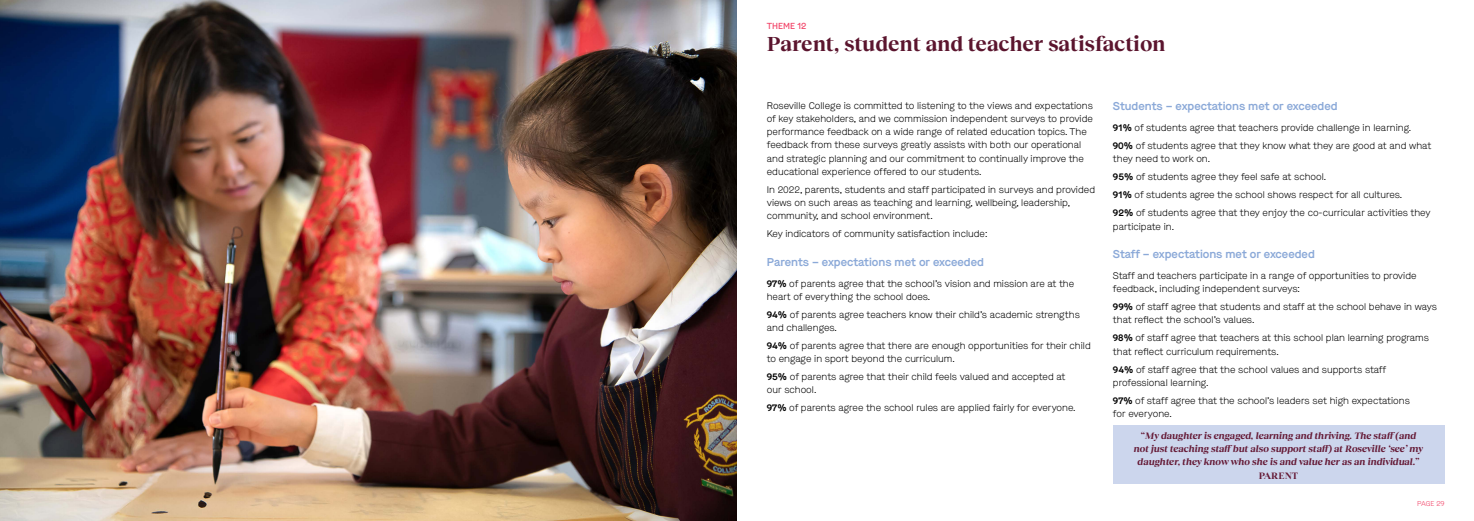
<style>
.page{position:relative;width:1474px;height:521px;background:#fff}
.page>*{position:absolute;margin:0;border:0;box-sizing:border-box;transform-origin:0 0}
.t1{font:700 21px "Reckless Neue";color:#5b152e}
.t2{font:600 11.38px "Maison";color:#8ba9d8}
.t3{font:300 9.62px/13.1px "Maison";color:#000}
.t4{font:italic 700 9.62px/13.1px "Reckless Neue";color:#641935;text-align:center}
.t5{font:500 8.75px "Maison";color:#f24468}
.t6{font:300 7px "Maison";letter-spacing:-.02em;color:#f24468}
.s1{font-weight:600}
.s2{font-weight:600;font-style:normal}
.s3{font-style:normal}
</style>
<div class="page">
<div style="left:1112px;top:425px;width:332px;height:58px;background:#ccd6ed"></div>
<img style="left:0;top:0;width:737px;height:521px">
<p class="t5" style="left:766px;top:20px;width:41px">THEME 12</p>
<h1 class="t1" style="left:766px;top:29px;width:400px">Parent, student and teacher satisfaction</h1>
<p class="t3" style="left:766px;top:99px;width:328px">Roseville College is committed to listening to the views and expectations of key stakeholders, and we commission independent surveys to provide performance feedback on a wide range of related education topics. The feedback from these surveys greatly assists with both our operational and strategic planning and our commitment to continually improve the educational experience offered to our students.</p>
<p class="t3" style="left:766px;top:183px;width:330px">In 2022, parents, students and staff participated in surveys and provided views on such areas as teaching and learning, wellbeing, leadership, community, and school environment.</p>
<p class="t3" style="left:766px;top:227px;width:222px">Key indicators of community satisfaction include:</p>
<p class="t2" style="left:766px;top:254px;width:219px">Parents – expectations met or exceeded</p>
<p class="t3" style="left:766px;top:276px;width:309px"><span class="s1">97%</span> of parents agree that the school’s vision and mission are at the heart of everything the school does.</p>
<p class="t3" style="left:766px;top:308px;width:314px"><span class="s1">94%</span> of parents agree teachers know their child’s academic strengths and challenges.</p>
<p class="t3" style="left:766px;top:339px;width:325px"><span class="s1">94%</span> of parents agree that there are enough opportunities for their child to engage in sport beyond the curriculum.</p>
<p class="t3" style="left:766px;top:370px;width:300px"><span class="s1">95%</span> of parents agree that their child feels valued and accepted at our school.</p>
<p class="t3" style="left:766px;top:401px;width:310px"><span class="s1">97%</span> of parents agree the school rules are applied fairly for everyone.</p>
<p class="t2" style="left:1112px;top:98px;width:226px">Students – expectations met or exceeded</p>
<p class="t3" style="left:1112px;top:118px;width:319px;line-height:18.1px"><span class="s1">91%</span> of students agree that teachers provide challenge in learning.<br><span class="s1">90%</span> of students agree that they know what they are good at and what</p>
<p class="t3" style="left:1112px;top:150px;width:319px;line-height:18.1px">they need to work on.<br><span class="s1">95%</span> of students agree they feel safe at school.<br><span class="s1">91%</span> of students agree the school shows respect for all cultures.<br><span class="s1">92%</span> of students agree that they enjoy the co-curricular activities they</p>
<p class="t3" style="left:1112px;top:219px;width:63px">participate in.</p>
<p class="t2" style="left:1112px;top:246px;width:203px">Staff – expectations met or exceeded</p>
<p class="t3" style="left:1112px;top:269px;width:305px">Staff and teachers participate in a range of opportunities to provide feedback, including independent surveys:</p>
<p class="t3" style="left:1112px;top:300px;width:325px"><span class="s1">99%</span> of staff agree that students and staff at the school behave in ways that reflect the school’s values.</p>
<p class="t3" style="left:1112px;top:331px;width:317px"><span class="s1">98%</span> of staff agree that teachers at this school plan learning programs that reflect curriculum requirements.</p>
<p class="t3" style="left:1112px;top:363px;width:275px"><span class="s1">94%</span> of staff agree that the school values and supports staff professional learning.</p>
<p class="t3" style="left:1112px;top:394px;width:298px"><span class="s1">97%</span> of staff agree that the school’s leaders set high expectations for everyone.</p>
<p class="t4" style="left:1133px;top:428px;width:291px"><span class="s2">“</span>My daughter is engaged, learning and thriving. The staff (and not just teaching staff but also support staff) at Roseville ‘see’ my daughter, they know who she is and value her as an individual.<span class="s2">” </span><span class="s3">PARENT</span></p>
<p class="t6" style="left:1417px;top:498px;width:29px">PAGE 29</p>
</div>
